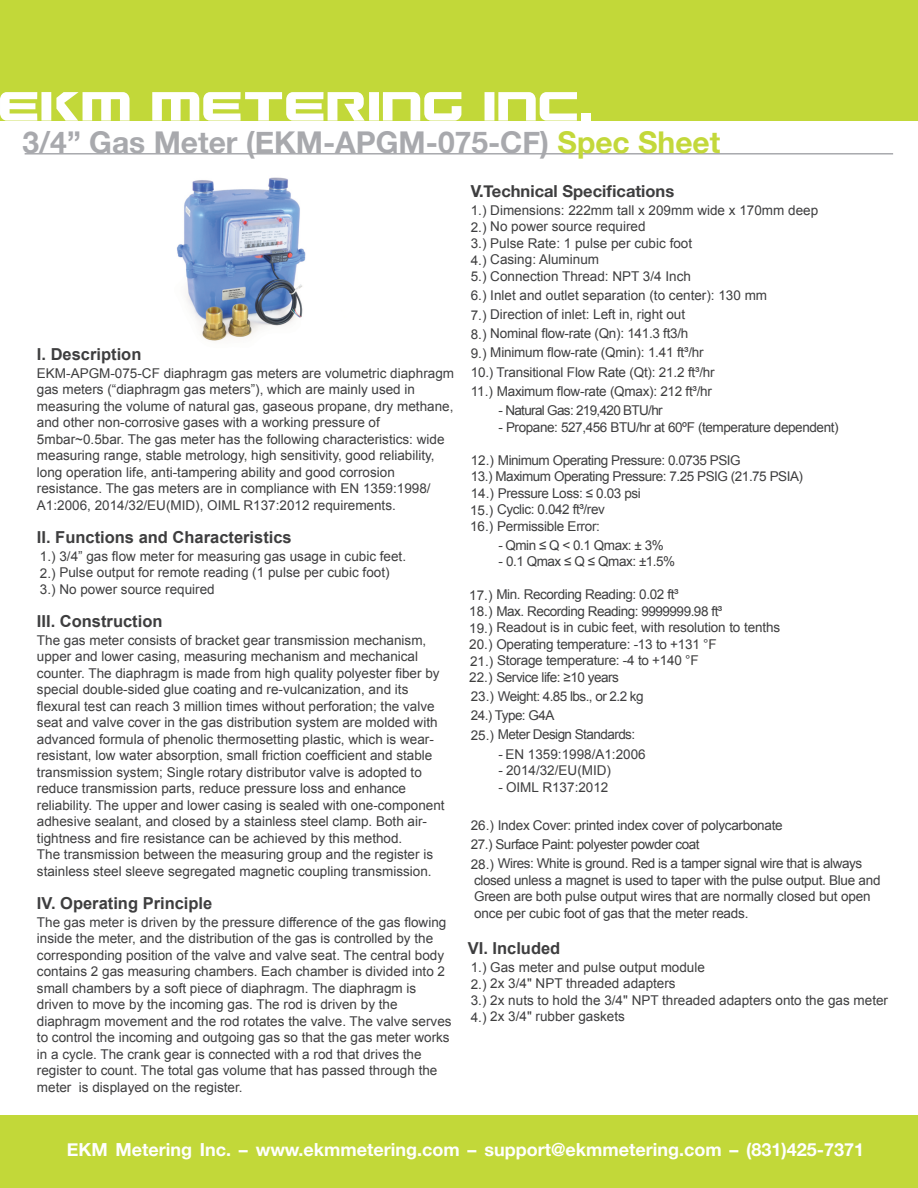
<style>
.page{position:relative;width:918px;height:1188px;background:#fff}
.page>*{position:absolute;margin:0;border:0;box-sizing:border-box;transform-origin:0 0}
.t1{font:700 30px "Helvetica Neue";color:#a8a9ad}
.t2{font:700 18px "Helvetica Neue";color:#fff}
.t3{font:700 16.5px "Arial";color:#3e3e3f}
.t4{font:700 16.5px "Helvetica Neue";color:#3e3e3f}
.t5{font:13.5px/16.5px "Arial";color:#3e3e3f}
.t6{font:13.5px/16.5px "Arial";letter-spacing:-.02em;color:#3e3e3f}
.t7{font:13.5px/16.5px "Arial";letter-spacing:-.035em;color:#3e3e3f}
.t8{font:13.5px/19.2px "Arial";letter-spacing:-.03em;color:#3e3e3f}
.t9{font:13.5px/19.2px "Arial";letter-spacing:-.04em;color:#3e3e3f}
.t10{font:13.5px "Arial";letter-spacing:-.05em;color:#3e3e3f}
.s1{color:#c3d83a}
</style>
<div class="page">
<img style="left:177px;top:177px;width:129px;height:164px">
<div style="left:0;top:1115px;width:918px;height:73px;background:#c2d839"></div>
<div style="left:0;top:0;width:918px;height:120px;background:#c2d839"></div>
<svg style="left:0;top:92px;width:130px;height:29px"></svg>
<svg style="left:152px;top:92px;width:309px;height:29px"></svg>
<svg style="left:485px;top:92px;width:92px;height:29px"></svg>
<div style="left:581px;top:113px;width:10px;height:8px;background:#fff"></div>
<hr style="left:25px;top:153px;width:868px;height:2px;background:#a8a9ad">
<h1 class="t1" style="left:23px;top:124px;width:699px">3/4” Gas Meter (EKM-APGM-075-CF) <span class="s1">Spec Sheet</span></h1>
<p class="t3" style="left:37px;top:348px;width:106px">I. Description</p>
<p class="t5" style="left:37px;top:366px;width:419px">EKM-APGM-075-CF diaphragm gas meters are volumetric diaphragm gas meters (“diaphragm gas meters”), which are mainly used in measuring the volume of natural gas, gaseous propane, dry methane, and other non-corrosive gases with a working pressure of 5mbar~0.5bar. The gas meter has the following characteristics: wide measuring range, stable metrology, high sensitivity, good reliability, long operation life, anti-tampering ability and good corrosion resistance. The gas meters are in compliance with EN 1359:1998/ A1:2006, 2014/32/EU(MID), OIML R137:2012 requirements.</p>
<p class="t3" style="left:37px;top:531px;width:256px">II. Functions and Characteristics</p>
<p class="t5" style="left:40px;top:549px;width:368px">1.) 3/4” gas flow meter for measuring gas usage in cubic feet.<br>2.) Pulse output for remote reading (1 pulse per cubic foot)<br>3.) No power source required</p>
<p class="t3" style="left:37px;top:615px;width:127px">III. Construction</p>
<p class="t5" style="left:37px;top:633px;width:409px">The gas meter consists of bracket gear transmission mechanism, upper and lower casing, measuring mechanism and mechanical counter. The diaphragm is made from high quality polyester fiber by special double-sided glue coating and re-vulcanization, and its flexural test can reach 3 million times without perforation; the valve seat and valve cover in the gas distribution system are molded with advanced formula of phenolic thermosetting plastic, which is wear&shy;resistant, low water absorption, small friction coefficient and stable transmission system; Single rotary distributor valve is adopted to reduce transmission parts, reduce pressure loss and enhance reliability. The upper and lower casing is sealed with one-component adhesive sealant, and closed by a stainless steel clamp. Both air&shy;tightness and fire resistance can be achieved by this method.<br>The transmission between the measuring group and the register is stainless steel sleeve segregated magnetic coupling transmission.</p>
<p class="t3" style="left:37px;top:897px;width:177px">IV. Operating Principle</p>
<p class="t5" style="left:37px;top:915px;width:416px">The gas meter is driven by the pressure difference of the gas flowing inside the meter, and the distribution of the gas is controlled by the corresponding position of the valve and valve seat. The central body contains 2 gas measuring chambers. Each chamber is divided into 2 small chambers by a soft piece of diaphragm. The diaphragm is driven to move by the incoming gas. The rod is driven by the diaphragm movement and the rod rotates the valve. The valve serves to control the incoming and outgoing gas so that the gas meter works in a cycle. The crank gear is connected with a rod that drives the register to count. The total gas volume that has passed through the meter is displayed on the register.</p>
<p class="t4" style="left:471px;top:181px;width:205px">V.Technical Specifications</p>
<p class="t5" style="left:471px;top:203px;width:349px">1.) Dimensions: 222mm tall x 209mm wide x 170mm deep 2.) No power source required<br>3.) Pulse Rate: 1 pulse per cubic foot<br>4.) Casing: Aluminum<br>5.) Connection Thread: NPT 3/4 Inch</p>
<p class="t5" style="left:471px;top:287px;width:298px;line-height:19.2px">6.) Inlet and outlet separation (to center): 130 mm 7.) Direction of inlet: Left in, right out<br>8.) Nominal flow-rate (Qn): 141.3 ft3/h<br>9.) Minimum flow-rate (Qmin): 1.41 ft³/hr<br>10.) Transitional Flow Rate (Qt): 21.2 ft³/hr<br>11.) Maximum flow-rate (Qmax): 212 ft³/hr</p>
<p class="t10" style="left:498px;top:405px;width:166px">- Natural Gas: 219,420 BTU/hr</p>
<p class="t8" style="left:499px;top:418px;width:342px">- Propane: 527,456 BTU/hr at 60ºF (temperature dependent)</p>
<p class="t7" style="left:470px;top:453px;width:334px">12.) Minimum Operating Pressure: 0.0735 PSIG<br>13.) Maximum Operating Pressure: 7.25 PSIG (21.75 PSIA)<br>14.) Pressure Loss: ≤ 0.03 psi<br>15.) Cyclic: 0.042 ft³/rev<br>16.) Permissible Error:</p>
<p class="t7" style="left:498px;top:538px;width:167px">- Qmin ≤ Q &lt; 0.1 Qmax: ± 3%</p>
<p class="t7" style="left:499px;top:555px;width:178px">- 0.1 Qmax ≤ Q ≤ Qmax: ±1.5%</p>
<p class="t6" style="left:469px;top:588px;width:312px">17.) Min. Recording Reading: 0.02 ft³<br>18.) Max. Recording Reading: 9999999.98 ft³<br>19.) Readout is in cubic feet, with resolution to tenths 20.) Operating temperature: -13 to +131 °F<br>21.) Storage temperature: -4 to +140 °F<br>22.) Service life: ≥10 years</p>
<p class="t9" style="left:471px;top:688px;width:174px">23.) Weight: 4.85 lbs., or 2.2 kg<br>24.) Type: G4A<br>25.) Meter Design Standards:</p>
<p class="t5" style="left:498px;top:747px;width:149px">- EN 1359:1998/A1:2006</p>
<p class="t5" style="left:499px;top:763px;width:114px">- 2014/32/EU(MID)</p>
<p class="t5" style="left:499px;top:780px;width:111px">- OIML R137:2012</p>
<p class="t8" style="left:471px;top:817px;width:393px">26.) Index Cover: printed index cover of polycarbonate<br>27.) Surface Paint: polyester powder coat<br>28.) Wires: White is ground. Red is a tamper signal wire that is always</p>
<p class="t5" style="left:474px;top:873px;width:408px">closed unless a magnet is used to taper with the pulse output. Blue and<br>Green are both pulse output wires that are normally closed but open once per cubic foot of gas that the meter reads.</p>
<p class="t3" style="left:468px;top:942px;width:94px">VI. Included</p>
<p class="t5" style="left:471px;top:960px;width:419px">1.) Gas meter and pulse output module<br>2.) 2x 3/4" NPT threaded adapters<br>3.) 2x nuts to hold the 3/4" NPT threaded adapters onto the gas meter 4.) 2x 3/4" rubber gaskets</p>
<h2 class="t2" style="left:67px;top:1139px;width:799px">EKM Metering Inc. – www.ekmmetering.com – support@ekmmetering.com – (831)425-7371</h2>
</div>
